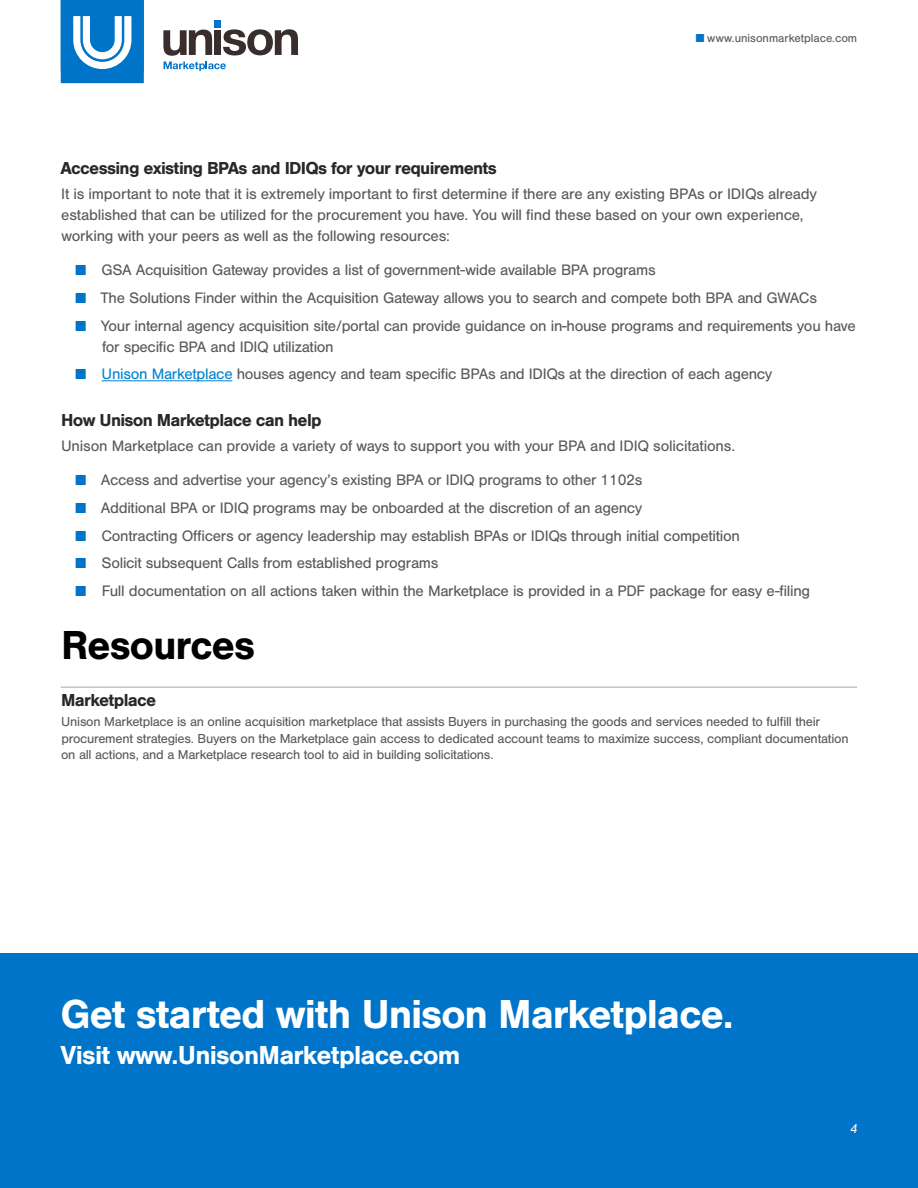
<style>
.page{position:relative;width:918px;height:1188px;background:#fff}
.page>*{position:absolute;margin:0;border:0;box-sizing:border-box;transform-origin:0 0}
.t1{font:700 42px "Nimbus San";letter-spacing:-.03em;color:#fff}
.t2{font:700 42px "Nimbus San";letter-spacing:-.03em;color:#000}
.t3{font:700 27px "Nimbus San";letter-spacing:-.03em;color:#fff}
.t4{font:700 18px "Nimbus San";letter-spacing:-.04em;color:#292829}
.t5{font:15.75px/21px "Nimbus San";letter-spacing:-.02em;color:#58595b}
.t6{font:13.5px/16.5px "Nimbus San";letter-spacing:-.02em;color:#58595b}
.t7{font:13.5px "Nimbus San";color:#fff}
.t8{font:12px "Nimbus San";letter-spacing:-.005em;color:#58595b}
.s1{color:#0074c8}
.s2{font-size:15px;color:#0074c8}
.s3{color:#0083cd}
</style>
<div class="page">
<div style="left:0;top:953px;width:918px;height:235px;background:#0074c8"></div>
<div style="left:215px;top:21px;width:6px;height:7px;background:#0074c8"></div>
<svg style="left:61px;top:0;width:83px;height:83px"></svg>
<svg style="left:163px;top:29px;width:135px;height:42px"></svg>
<hr style="left:102px;top:380px;width:130px;height:1px;background:#0083cd">
<hr style="left:61px;top:687px;width:796px;height:1px;background:#a7a9ac">
<p class="t8" style="left:696px;top:32px;width:163px"><span class="s1">■</span> www.unisonmarketplace.com</p>
<p class="t4" style="left:61px;top:158px;width:438px">Accessing existing BPAs and IDIQs for your requirements</p>
<p class="t5" style="left:61px;top:183px;width:757px">It is important to note that it is extremely important to first determine if there are any existing BPAs or IDIQs already established that can be utilized for the procurement you have. You will find these based on your own experience, working with your peers as well as the following resources:</p>
<p class="t5" style="left:76px;top:260px;width:581px"><span class="s2">■</span> GSA Acquisition Gateway provides a list of government-wide available BPA programs</p>
<p class="t5" style="left:76px;top:287px;width:743px"><span class="s2">■</span> The Solutions Finder within the Acquisition Gateway allows you to search and compete both BPA and GWACs</p>
<p class="t5" style="left:102px;top:315px;width:755px;text-indent:-26px"><span class="s2">■</span> Your internal agency acquisition site/portal can provide guidance on in-house programs and requirements you have for specific BPA and IDIQ utilization</p>
<p class="t5" style="left:76px;top:364px;width:698px"><span class="s2">■</span> <span class="s3">Unison Marketplace</span> houses agency and team specific BPAs and IDIQs at the direction of each agency</p>
<p class="t4" style="left:61px;top:410px;width:262px">How Unison Marketplace can help</p>
<p class="t5" style="left:61px;top:435px;width:676px">Unison Marketplace can provide a variety of ways to support you with your BPA and IDIQ solicitations.</p>
<p class="t5" style="left:76px;top:470px;width:568px"><span class="s2">■</span> Access and advertise your agency’s existing BPA or IDIQ programs to other 1102s</p>
<p class="t5" style="left:76px;top:497px;width:568px"><span class="s2">■</span> Additional BPA or IDIQ programs may be onboarded at the discretion of an agency</p>
<p class="t5" style="left:76px;top:525px;width:666px"><span class="s2">■</span> Contracting Officers or agency leadership may establish BPAs or IDIQs through initial competition</p>
<p class="t5" style="left:76px;top:553px;width:364px"><span class="s2">■</span> Solicit subsequent Calls from established programs</p>
<p class="t5" style="left:76px;top:581px;width:736px"><span class="s2">■</span> Full documentation on all actions taken within the Marketplace is provided in a PDF package for easy e-filing</p>
<h1 class="t2" style="left:61px;top:621px;width:196px">Resources</h1>
<p class="t4" style="left:61px;top:690px;width:96px">Marketplace</p>
<p class="t6" style="left:61px;top:714px;width:789px">Unison Marketplace is an online acquisition marketplace that assists Buyers in purchasing the goods and services needed to fulfill their procurement strategies. Buyers on the Marketplace gain access to dedicated account teams to maximize success, compliant documentation on all actions, and a Marketplace research tool to aid in building solicitations.</p>
<h1 class="t1" style="left:60px;top:991px;width:675px">Get started with Unison Marketplace.</h1>
<h2 class="t3" style="left:60px;top:1040px;width:402px">Visit www.UnisonMarketplace.com</h2>
<p class="t7" style="left:850px;top:1121px;width:11px">4</p>
</div>
